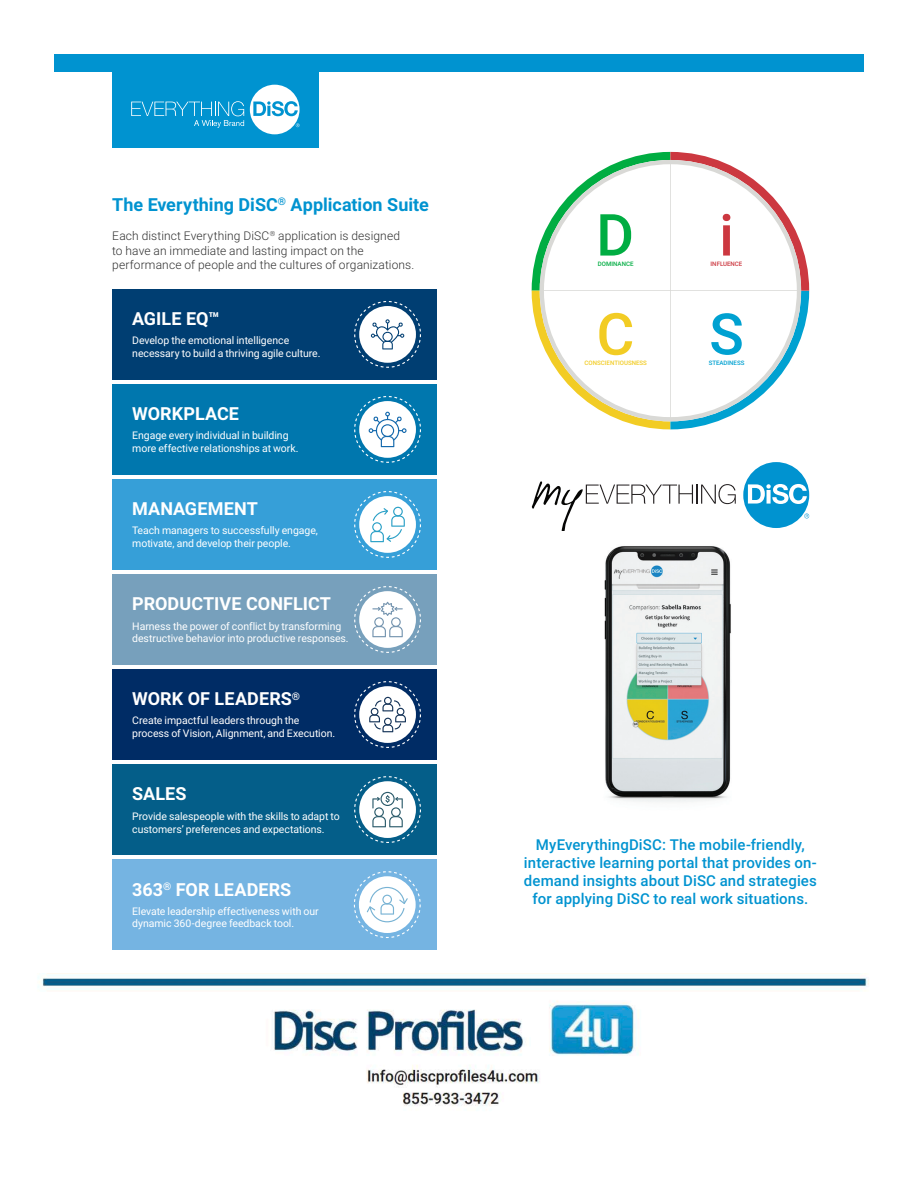
<style>
.page{position:relative;width:918px;height:1188px;background:#fff}
.page>*{position:absolute;margin:0;border:0;box-sizing:border-box;transform-origin:0 0}
.No_Hyphen{font:700 18px "Roboto";letter-spacing:.005em;color:#fff}
.t1{font:700 18px "Roboto";color:#0093d0}
.t2{font:500 15px/18px "Roboto";letter-spacing:.01em;color:#0093d0;text-align:center}
.t3{font:300 12px/14.4px "Roboto";letter-spacing:.01em;color:#303030}
.No_Hyphen-2{font:10.5px/12.6px "Roboto";letter-spacing:-.005em;color:#fff}
.t4{font:500 6.15px "Roboto";color:#f2cc24}
.t5{font:500 6.15px "Roboto";color:#00a1d1}
.t6{font:500 6.15px "Roboto";color:#00ad42}
.t7{font:500 6.15px "Roboto";color:#cc3840}
</style>
<div class="page">
<div style="left:112px;top:54px;width:206px;height:94px;background:#0093d0"></div>
<div style="left:54px;top:54px;width:810px;height:17px;background:#0093d0"></div>
<svg style="left:250px;top:85px;width:50px;height:49px"></svg>
<svg style="left:131px;top:101px;width:113px;height:27px"></svg>
<svg style="left:532px;top:152px;width:277px;height:277px"></svg>
<svg style="left:540px;top:160px;width:261px;height:261px"></svg>
<svg style="left:743px;top:462px;width:66px;height:66px"></svg>
<svg style="left:532px;top:481px;width:204px;height:50px"></svg>
<img style="left:604px;top:546px;width:127px;height:256px">
<div style="left:112px;top:574px;width:324px;height:91px;background:#77a0bc"></div>
<svg style="left:354px;top:586px;width:67px;height:67px"></svg>
<div style="left:112px;top:479px;width:324px;height:91px;background:#369fd8"></div>
<svg style="left:354px;top:491px;width:67px;height:67px"></svg>
<div style="left:112px;top:764px;width:324px;height:91px;background:#045e89"></div>
<svg style="left:354px;top:776px;width:67px;height:67px"></svg>
<div style="left:112px;top:669px;width:324px;height:91px;background:#002c65"></div>
<svg style="left:354px;top:681px;width:67px;height:67px"></svg>
<div style="left:112px;top:859px;width:324px;height:91px;background:#75b4e2"></div>
<svg style="left:354px;top:871px;width:67px;height:67px"></svg>
<div style="left:112px;top:384px;width:324px;height:91px;background:#0077ae"></div>
<svg style="left:354px;top:396px;width:67px;height:67px"></svg>
<div style="left:112px;top:289px;width:324px;height:91px;background:#003e72"></div>
<svg style="left:354px;top:301px;width:67px;height:67px"></svg>
<img style="left:38px;top:973px;width:831px;height:133px">
<p class="t1" style="left:112px;top:192px;width:318px">The Everything DiSC<sup>®</sup> Application Suite</p>
<p class="t3" style="left:112px;top:228px;width:304px">Each distinct Everything DiSC<sup>®</sup> application is designed<br>to have an immediate and lasting impact on the performance of people and the cultures of organizations.</p>
<p class="No_Hyphen" style="left:132px;top:306px;width:89px">AGILE EQ™</p>
<p class="No_Hyphen-2" style="left:132px;top:334px;width:190px">Develop the emotional intelligence necessary to build a thriving agile culture.</p>
<p class="No_Hyphen" style="left:132px;top:401px;width:108px">WORKPLACE</p>
<p class="No_Hyphen-2" style="left:132px;top:429px;width:168px">Engage every individual in building more effective relationships at work.</p>
<p class="No_Hyphen" style="left:132px;top:496px;width:127px">MANAGEMENT</p>
<p class="No_Hyphen-2" style="left:132px;top:524px;width:187px">Teach managers to successfully engage, motivate, and develop their people.</p>
<p class="No_Hyphen" style="left:132px;top:591px;width:200px">PRODUCTIVE CONFLICT</p>
<p class="No_Hyphen-2" style="left:132px;top:619px;width:218px">Harness the power of conflict by transforming destructive behavior into productive responses.</p>
<p class="No_Hyphen" style="left:132px;top:686px;width:169px">WORK OF LEADERS<sup>®</sup></p>
<p class="No_Hyphen-2" style="left:132px;top:714px;width:169px">Create impactful leaders through the</p>
<p class="No_Hyphen-2" style="left:132px;top:727px;width:205px">process of Vision, Alignment, and Execution.</p>
<p class="No_Hyphen" style="left:132px;top:781px;width:56px">SALES</p>
<p class="No_Hyphen-2" style="left:132px;top:810px;width:209px">Provide salespeople with the skills to adapt to customers’ preferences and expectations.</p>
<p class="No_Hyphen" style="left:132px;top:877px;width:161px">363<sup>®</sup> FOR LEADERS</p>
<p class="No_Hyphen-2" style="left:132px;top:904px;width:188px">Elevate leadership effectiveness with our dynamic 360-degree feedback tool.</p>
<p class="t6" style="left:598px;top:259px;width:37px">DOMINANCE</p>
<p class="t7" style="left:711px;top:259px;width:33px">INFLUENCE</p>
<p class="t4" style="left:585px;top:359px;width:64px">CONSCIENTIOUSNESS</p>
<p class="t5" style="left:709px;top:359px;width:37px">STEADINESS</p>
<p class="t2" style="left:524px;top:835px;width:294px">MyEverythingDiSC: The mobile-friendly, interactive learning portal that provides on&shy;demand insights about DiSC and strategies for applying DiSC to real work situations.</p>
</div>
